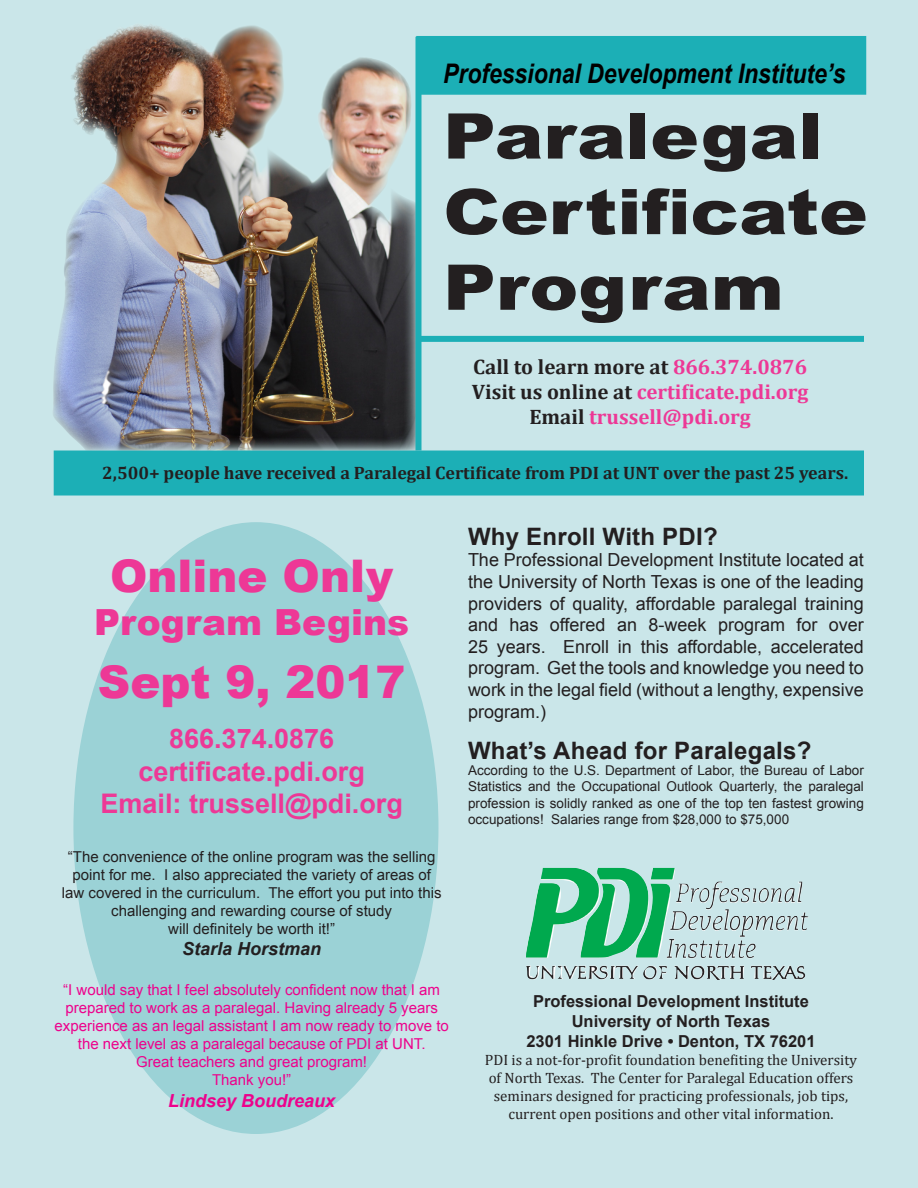
<style>
.page{position:relative;width:918px;height:1188px;background:#cae6e9}
.page>*{position:absolute;margin:0;border:0;box-sizing:border-box;transform-origin:0 0}
.t1{font:900 63px "Arial";color:#231f20;scale:1.16 1}
.t2{font:900 45px "Arial";color:#ed3896}
.t3{font:900 36px "Arial";color:#ed3896}
.t4{font:700 27px "Arial";color:#ed3896}
.t5{font:italic 700 27px "Arial";color:#000;scale:.85 1}
.t6{font:700 24px "Arial";letter-spacing:.01em;color:#231f20}
.t7{font:700 21px "Cambria";color:#ed3896}
.t8{font:700 21px "Cambria";color:#231f20}
.t9{font:18px/21.6px "Arial";color:#231f20;text-align:justify}
.t10{font:700 18px "Cambria";color:#231f20}
.t11{font:italic 700 18px "Arial";color:#ed028c}
.t12{font:italic 700 18px "Arial";color:#231f20}
.t13{font:700 16.5px "Arial";color:#231f20}
.t14{font:15px/18px "Arial";color:#ed028c;text-align:center}
.t15{font:15px/18px "Arial";color:#231f20;text-align:center}
.t16{font:15px/18px "Cambria";color:#231f20;text-align:center}
.t17{font:13.5px/16.2px "Arial";color:#231f20;text-align:justify}
.s1{color:#ed3896}
.s2{color:#231f20}
</style>
<div class="page">
<img style="left:526px;top:868px;width:277px;height:90px">
<div style="left:54px;top:451px;width:810px;height:45px;background:#1cafb6"></div>
<div style="left:418px;top:336px;width:446px;height:6px;background:#1cafb6"></div>
<img style="left:53px;top:25px;width:363px;height:426px">
<div style="left:416px;top:37px;width:6px;height:414px;background:#1cafb6"></div>
<div style="left:416px;top:36px;width:450px;height:59px;background:#1cafb6;border:2px solid #1cafb6"></div>
<div style="left:73px;top:522px;width:365px;height:612px;background:#9bd2d6;border-radius:50%"></div>
<p class="t5" style="left:443px;top:55px;width:475px">Professional Development Institute’s</p>
<p class="t1" style="left:443px;top:90px;width:329px">Paralegal</p>
<p class="t1" style="left:443px;top:166px;width:368px">Certificate</p>
<p class="t1" style="left:443px;top:242px;width:295px">Program</p>
<p class="t8" style="left:473px;top:352px;width:336px">Call to learn more at <span class="s1">866.374.0876</span></p>
<p class="t7" style="left:472px;top:377px;width:338px"><span class="s2">Visit us online at</span> certificate.pdi.org</p>
<p class="t7" style="left:529px;top:402px;width:223px"><span class="s2">Email</span> trussell@pdi.org</p>
<p class="t10" style="left:102px;top:460px;width:747px">2,500+ people have received a Paralegal Certificate from PDI at UNT over the past 25 years.</p>
<p class="t2" style="left:110px;top:543px;width:285px">Online Only</p>
<p class="t3" style="left:94px;top:596px;width:316px">Program Begins</p>
<p class="t2" style="left:98px;top:649px;width:309px">Sept 9, 2017</p>
<p class="t4" style="left:169px;top:721px;width:167px">866.374.0876</p>
<p class="t4" style="left:138px;top:753px;width:228px">certificate.pdi.org</p>
<p class="t4" style="left:101px;top:786px;width:304px">Email: trussell@pdi.org</p>
<p class="t15" style="left:62px;top:848px;width:381px">“The convenience of the online program was the selling point for me. I also appreciated the variety of areas of law covered in the curriculum. The effort you put into this challenging and rewarding course of study<br>will definitely be worth it!”</p>
<p class="t12" style="left:182px;top:937px;width:141px">Starla Horstman</p>
<p class="t14" style="left:55px;top:981px;width:396px">“I would say that I feel absolutely confident now that I am prepared to work as a paralegal. Having already 5 years experience as an legal assistant I am now ready to move to the next level as a paralegal because of PDI at UNT.<br>Great teachers and great program!<br>Thank you!”</p>
<p class="t11" style="left:168px;top:1088px;width:169px">Lindsey Boudreaux</p>
<p class="t6" style="left:468px;top:520px;width:251px">Why Enroll With PDI?</p>
<p class="t9" style="left:468px;top:549px;width:397px">The Professional Development Institute located at the University of North Texas is one of the leading providers of quality, affordable paralegal training and has offered an 8-week program for over 25 years. Enroll in this affordable, accelerated program. Get the tools and knowledge you need to work in the legal field (without a lengthy, expensive program.)</p>
<p class="t6" style="left:468px;top:735px;width:345px">What’s Ahead for Paralegals?</p>
<p class="t17" style="left:468px;top:762px;width:397px">According to the U.S. Department of Labor, the Bureau of Labor Statistics and the Occupational Outlook Quarterly, the paralegal profession is solidly ranked as one of the top ten fastest growing occupations! Salaries range from $28,000 to $75,000</p>
<p class="t13" style="left:533px;top:990px;width:277px">Professional Development Institute</p>
<p class="t13" style="left:572px;top:1010px;width:200px">University of North Texas</p>
<p class="t13" style="left:526px;top:1030px;width:291px">2301 Hinkle Drive • Denton, TX 76201</p>
<p class="t16" style="left:485px;top:1051px;width:374px">PDI is a not-for-profit foundation benefiting the University of North Texas. The Center for Paralegal Education offers seminars designed for practicing professionals, job tips, current open positions and other vital information.</p>
</div>
